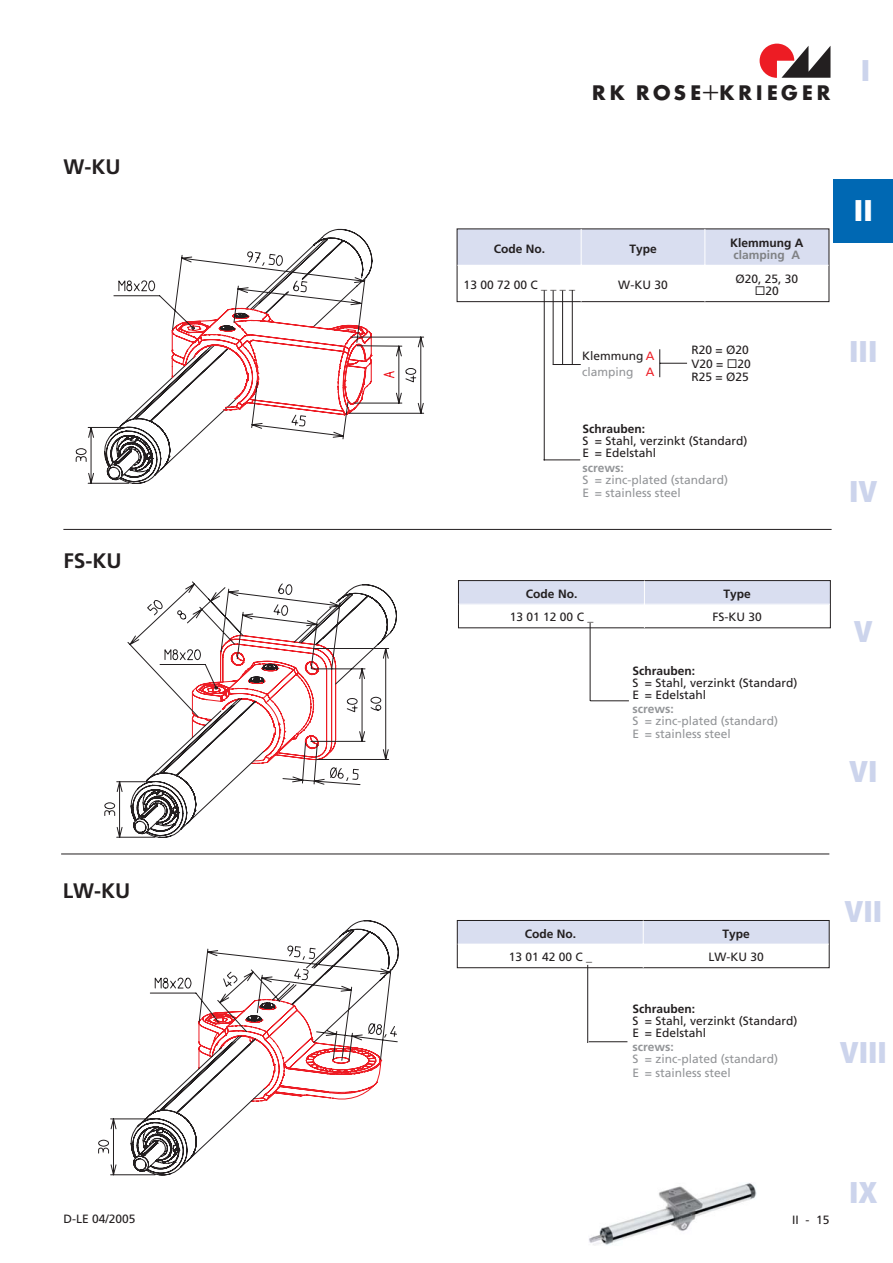
<style>
.page{position:relative;width:893px;height:1263px;background:#fff}
.page>*{position:absolute;margin:0;border:0;box-sizing:border-box;transform-origin:0 0}
.t1{font:900 condensed 30px "Frutiger";color:#ccd4ec}
.t2{font:900 condensed 30px "Frutiger";color:#fff}
.t3{font:300 condensed 29.25px "Frutiger";color:#231f20}
.t4{font:700 21px "Frutiger";color:#231f20}
.t5{font:700 19.5px "Futura";letter-spacing:.21em;color:#231f20}
.t6{font:12px/12px "Frutiger";color:#231f20}
.t7{font:12px/13.2px "Frutiger";color:#939598}
.t8{font:700 12px "Frutiger";color:#231f20}
.t9{font:700 12px "Frutiger";color:#939598}
.t10{font:700 12px "Frutiger";color:#808285}
.s1{color:#ed1c24}
.s2{color:#939598}
</style>
<div class="page">
<img style="left:589px;top:1183px;width:167px;height:62px">
<div style="left:833px;top:179px;width:59px;height:64px;background:#0068b3"></div>
<svg style="left:307px;top:229px;width:64px;height:22px"></svg>
<svg style="left:87px;top:254px;width:337px;height:230px"></svg>
<svg style="left:104px;top:581px;width:293px;height:257px"></svg>
<hr style="left:61px;top:854px;width:768px;height:1px;background:#231f20">
<svg style="left:98px;top:920px;width:301px;height:256px"></svg>
<hr style="left:63px;top:529px;width:768px;height:1px;background:#231f20">
<div style="left:457px;top:229px;width:371px;height:36px;background:#d9def0"></div>
<div style="left:456px;top:229px;width:373px;height:73px;border:1px solid #231f20"></div>
<hr style="left:457px;top:265px;width:371px;height:1px;background:#fff">
<hr style="left:580px;top:229px;width:1px;height:73px;background:#fff">
<hr style="left:704px;top:229px;width:1px;height:73px;background:#fff">
<div style="left:459px;top:581px;width:371px;height:23px;background:#d9def0"></div>
<div style="left:458px;top:580px;width:372px;height:48px;border:1px solid #231f20"></div>
<hr style="left:459px;top:604px;width:371px;height:1px;background:#fff">
<hr style="left:644px;top:581px;width:1px;height:47px;background:#fff">
<div style="left:457px;top:921px;width:371px;height:23px;background:#d9def0"></div>
<div style="left:457px;top:920px;width:372px;height:48px;border:1px solid #231f20"></div>
<hr style="left:457px;top:944px;width:371px;height:1px;background:#fff">
<hr style="left:643px;top:920px;width:1px;height:48px;background:#fff">
<svg style="left:659px;top:349px;width:28px;height:28px"></svg>
<hr style="left:552px;top:291px;width:1px;height:74px;background:#231f20">
<hr style="left:562px;top:290px;width:1px;height:75px;background:#231f20">
<hr style="left:572px;top:290px;width:1px;height:75px;background:#231f20">
<svg style="left:552px;top:364px;width:28px;height:1px"></svg>
<hr style="left:587px;top:965px;width:1px;height:78px;background:#231f20">
<hr style="left:588px;top:1041px;width:39px;height:1px;background:#231f20">
<hr style="left:589px;top:623px;width:1px;height:78px;background:#231f20">
<hr style="left:590px;top:700px;width:39px;height:1px;background:#231f20">
<hr style="left:544px;top:290px;width:1px;height:170px;background:#231f20">
<hr style="left:543px;top:460px;width:37px;height:1px;background:#231f20">
<svg style="left:759px;top:44px;width:71px;height:34px"></svg>
<h3 class="t4" style="left:64px;top:158px;width:59px">W-KU</h3>
<h3 class="t4" style="left:63px;top:552px;width:60px">FS-KU</h3>
<h3 class="t4" style="left:63px;top:883px;width:69px">LW-KU</h3>
<p class="t6" style="left:64px;top:1214px;width:74px">D-LE 04/2005</p>
<h3 class="t5" style="left:592px;top:84px;width:239px">RK ROSE KRIEGER</h3>
<h2 class="t3" style="left:701px;top:78px;width:19px">+</h2>
<h1 class="t1" style="left:860px;top:59px;width:11px">I</h1>
<p class="t8" style="left:493px;top:244px;width:53px">Code No.</p>
<p class="t8" style="left:629px;top:244px;width:29px">Type</p>
<p class="t8" style="left:730px;top:238px;width:75px">Klemmung A</p>
<p class="t10" style="left:733px;top:250px;width:68px">clamping A</p>
<p class="t6" style="left:463px;top:280px;width:113px">13 00 72 00 C _ _ _ _</p>
<p class="t6" style="left:618px;top:280px;width:51px">W-KU 30</p>
<p class="t6" style="left:765px;top:273px;width:34px;line-height:12.8px;text-indent:-30px">Ø20, 25, 30<br>20</p>
<p class="t6" style="left:582px;top:348px;width:74px;line-height:16.2px">Klemmung <span class="s1">A </span><span class="s2">clamping</span> <span class="s1">A</span></p>
<p class="t6" style="left:691px;top:344px;width:61px;line-height:13.2px">R20 = Ø20<br>V20 = 20<br>R25 = Ø25</p>
<p class="t8" style="left:582px;top:424px;width:64px">Schrauben:</p>
<p class="t6" style="left:582px;top:436px;width:166px">S = Stahl, verzinkt (Standard)<br>E = Edelstahl</p>
<p class="t9" style="left:582px;top:463px;width:43px">screws:</p>
<p class="t7" style="left:582px;top:474px;width:147px">S = zinc-plated (standard)<br>E = stainless steel</p>
<p class="t8" style="left:526px;top:589px;width:53px">Code No.</p>
<p class="t8" style="left:723px;top:589px;width:29px">Type</p>
<p class="t6" style="left:510px;top:612px;width:85px">13 01 12 00 C _</p>
<p class="t6" style="left:712px;top:612px;width:51px">FS-KU 30</p>
<p class="t8" style="left:632px;top:666px;width:64px">Schrauben:</p>
<p class="t6" style="left:632px;top:677px;width:166px">S = Stahl, verzinkt (Standard)<br>E = Edelstahl</p>
<p class="t9" style="left:632px;top:704px;width:43px">screws:</p>
<p class="t7" style="left:632px;top:715px;width:147px">S = zinc-plated (standard)<br>E = stainless steel</p>
<h1 class="t2" style="left:853px;top:199px;width:20px">II</h1>
<h1 class="t1" style="left:849px;top:339px;width:30px">III</h1>
<h1 class="t1" style="left:849px;top:479px;width:30px">IV</h1>
<h1 class="t1" style="left:853px;top:620px;width:20px">V</h1>
<h1 class="t1" style="left:849px;top:760px;width:30px">VI</h1>
<p class="t8" style="left:525px;top:929px;width:53px">Code No.</p>
<p class="t8" style="left:722px;top:929px;width:29px">Type</p>
<p class="t6" style="left:508px;top:952px;width:85px">13 01 42 00 C _</p>
<p class="t6" style="left:708px;top:952px;width:57px">LW-KU 30</p>
<p class="t8" style="left:632px;top:1004px;width:64px">Schrauben:</p>
<p class="t6" style="left:632px;top:1016px;width:166px">S = Stahl, verzinkt (Standard)<br>E = Edelstahl</p>
<p class="t9" style="left:632px;top:1042px;width:43px">screws:</p>
<p class="t7" style="left:632px;top:1054px;width:147px">S = zinc-plated (standard)<br>E = stainless steel</p>
<h1 class="t1" style="left:844px;top:900px;width:39px">VII</h1>
<h1 class="t1" style="left:839px;top:1040px;width:49px">VIII</h1>
<p class="t6" style="left:792px;top:1215px;width:39px">II - 15</p>
<h1 class="t1" style="left:849px;top:1180px;width:30px">IX</h1>
</div>
